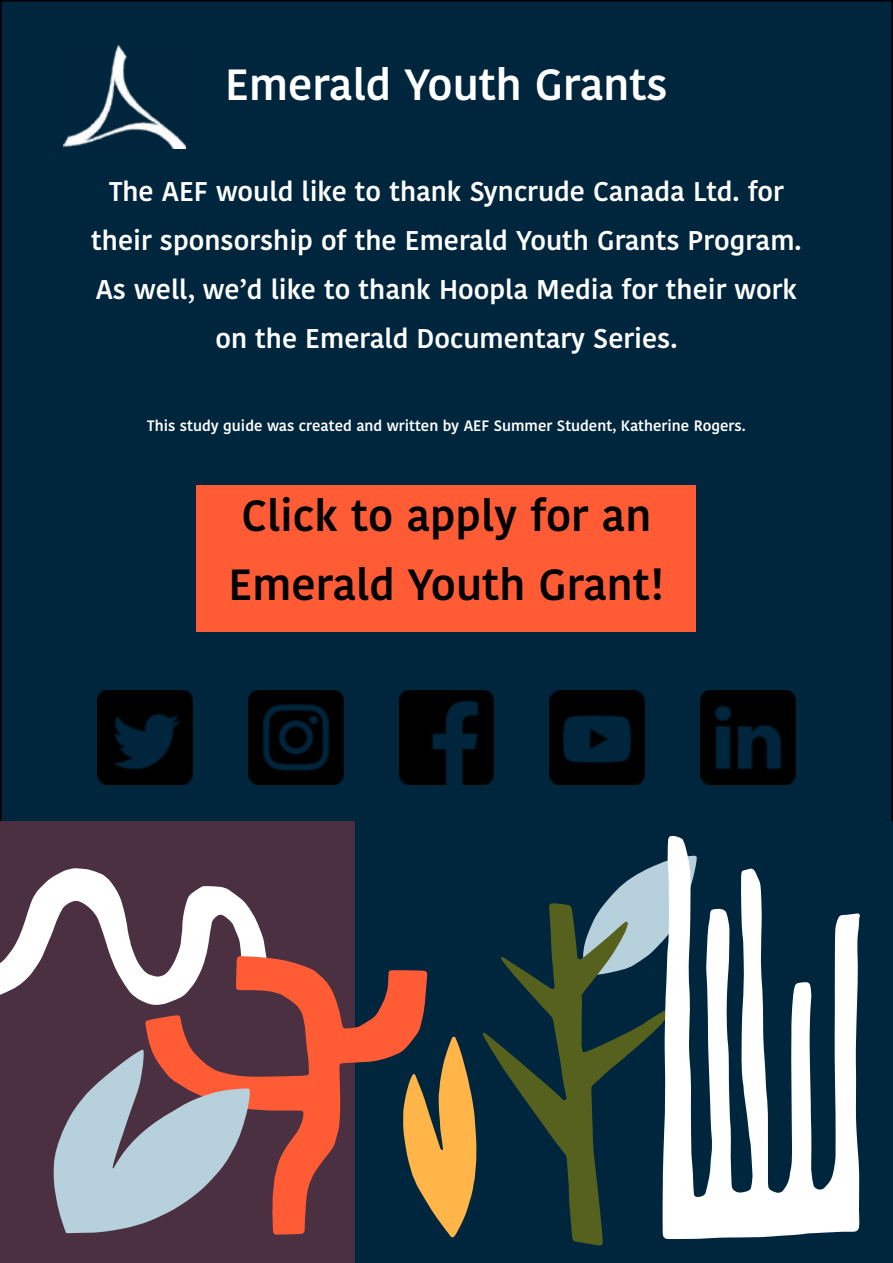
<style>
.page{position:relative;width:893px;height:1263px;background:#fff}
.page>*{position:absolute;margin:0;border:0;box-sizing:border-box;transform-origin:0 0}
.t1{font:600 43.5px/68.7px "Kohinoor Telugu";color:#000}
.t2{font:600 43.5px "Kohinoor Telugu";color:#fff}
.t3{font:600 27px/48.9px "Kohinoor Telugu";color:#fff;text-align:center}
.t4{font:600 15px "Kohinoor Telugu";color:#fff}
</style>
<div class="page">
<div style="left:1px;top:1px;width:891px;height:1261px;background:#00263e"></div>
<div style="left:355px;top:821px;width:538px;height:442px;background:#00263e"></div>
<div style="left:0;top:821px;width:355px;height:442px;background:#4a3041"></div>
<svg style="left:605px;top:862px;width:58px;height:41px"></svg>
<svg style="left:483px;top:903px;width:180px;height:342px"></svg>
<svg style="left:427px;top:1036px;width:50px;height:201px"></svg>
<svg style="left:663px;top:836px;width:197px;height:403px"></svg>
<svg style="left:0;top:868px;width:267px;height:135px"></svg>
<svg style="left:145px;top:956px;width:282px;height:279px"></svg>
<svg style="left:54px;top:1050px;width:196px;height:183px"></svg>
<div style="left:197px;top:485px;width:499px;height:146px;background:#ff5c36"></div>
<img style="left:98px;top:690px;width:94px;height:95px">
<img style="left:248px;top:690px;width:95px;height:95px">
<img style="left:550px;top:690px;width:95px;height:95px">
<img style="left:399px;top:690px;width:95px;height:95px">
<img style="left:701px;top:690px;width:94px;height:95px">
<img style="left:64px;top:46px;width:121px;height:102px">
<h1 class="t2" style="left:225px;top:59px;width:444px">Emerald Youth Grants</h1>
<p class="t3" style="left:91px;top:167px;width:712px">The AEF would like to thank Syncrude Canada Ltd. for their sponsorship of the Emerald Youth Grants Program.<br>As well, we’d like to thank Hoopla Media for their work on the Emerald Documentary Series.</p>
<p class="t4" style="left:147px;top:417px;width:600px">This study guide was created and written by AEF Summer Student, Katherine Rogers.</p>
<h1 class="t1" style="left:229px;top:481px;width:437px">Click to apply for an<br>Emerald Youth Grant!</h1>
</div>
